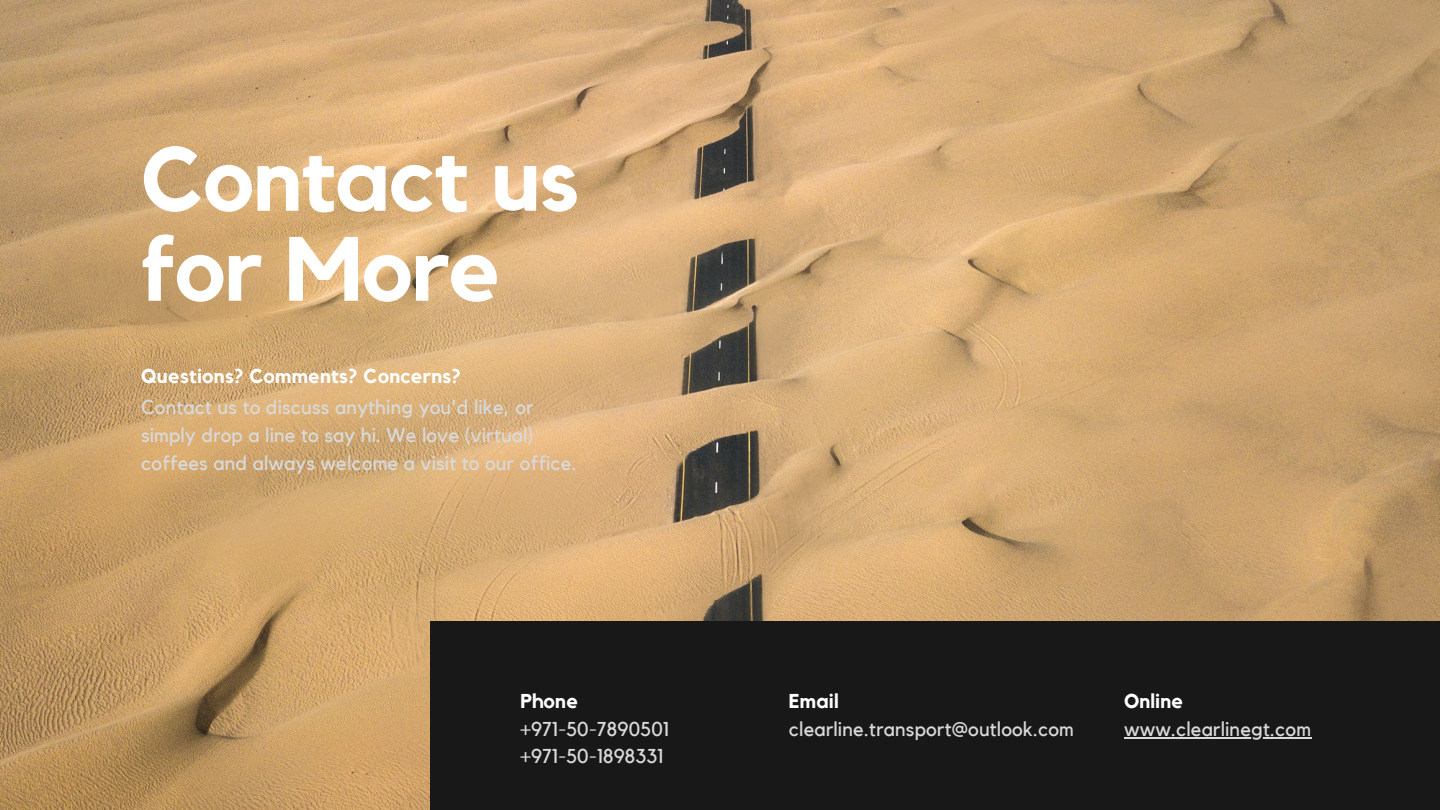
<style>
.page{position:relative;width:1440px;height:810px;background:#fff}
.page>*{position:absolute;margin:0;border:0;box-sizing:border-box;transform-origin:0 0}
.t1{font:700 90px/90px "Kollektif";letter-spacing:-.01em;color:#fff}
.t2{font:20px/27.8px "Kollektif";letter-spacing:.01em;color:#d9d9d9}
.t3{font:700 20px "Kollektif";letter-spacing:.01em;color:#fff}
</style>
<div class="page">
<img style="left:0;top:0;width:1440px;height:810px">
<div style="left:430px;top:621px;width:1010px;height:189px;background:#181818"></div>
<hr style="left:1124px;top:737px;width:187px;height:2px;background:#d9d9d9">
<h1 class="t1" style="left:141px;top:138px;width:440px">Contact us for More</h1>
<p class="t3" style="left:141px;top:367px;width:321px">Questions? Comments? Concerns?</p>
<p class="t2" style="left:141px;top:394px;width:437px">Contact us to discuss anything you'd like, or simply drop a line to say hi. We love (virtual) coffees and always welcome a visit to our office.</p>
<p class="t3" style="left:521px;top:692px;width:59px">Phone</p>
<p class="t2" style="left:521px;top:716px;width:150px">+971-50-7890501 +971-50-1898331</p>
<p class="t3" style="left:789px;top:692px;width:51px">Email</p>
<p class="t2" style="left:789px;top:716px;width:286px">clearline.transport@outlook.com</p>
<p class="t3" style="left:1124px;top:692px;width:61px">Online</p>
<p class="t2" style="left:1124px;top:716px;width:189px">www.clearlinegt.com</p>
</div>
